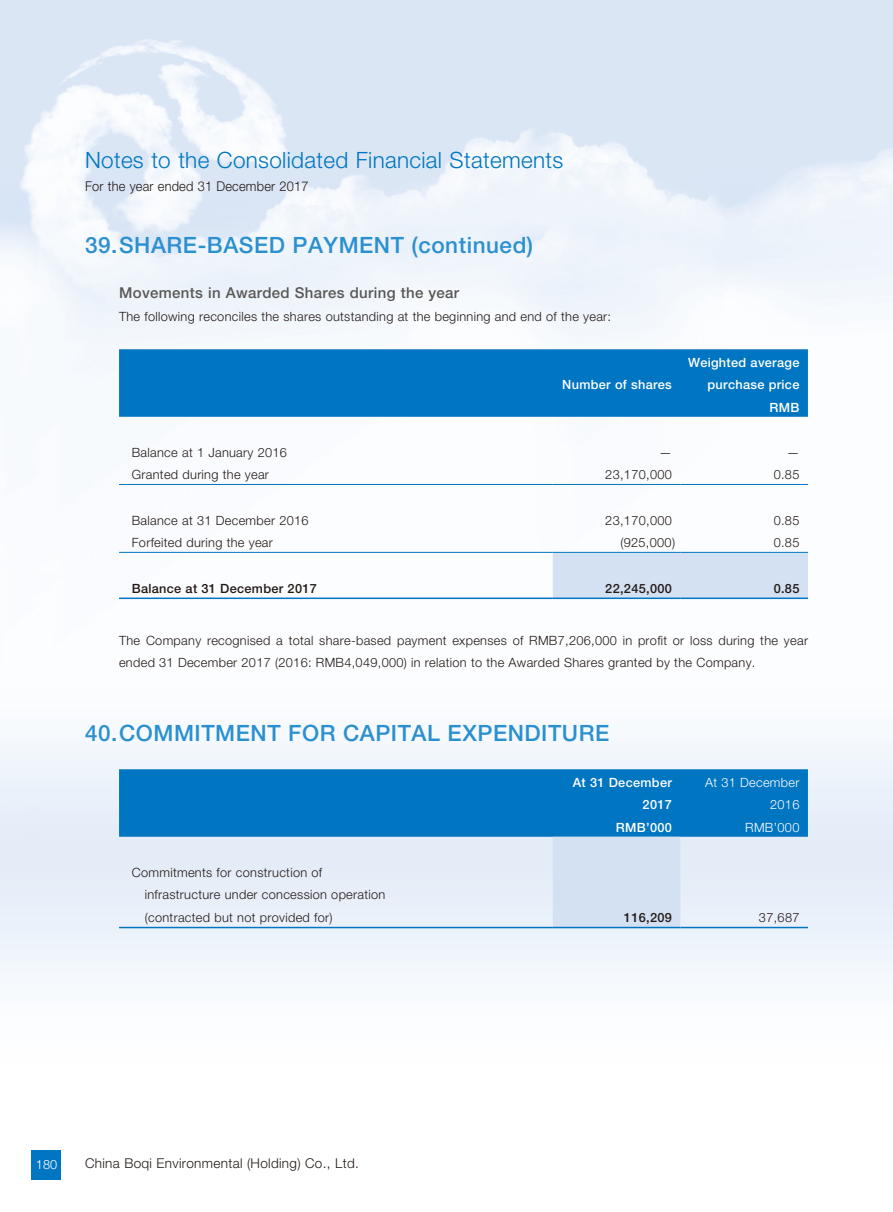
<style>
.page{position:relative;width:893px;height:1212px;background:#fff}
.page>*{position:absolute;margin:0;border:0;box-sizing:border-box;transform-origin:0 0}
.t1{font:500 22.5px "Helvetica Neue";letter-spacing:.025em;color:#2b90d0}
.t2{font:300 22.5px "Helvetica Neue";letter-spacing:.015em;color:#0075c1}
.t3{font:500 15px "Helvetica Neue";letter-spacing:.025em;color:#595857}
.t4{font:300 13.5px "Helvetica Neue";letter-spacing:.025em;color:#231916}
.t5{font:300 13.5px "Helvetica Neue";letter-spacing:.025em;color:#231916;scale:.95 1}
.t6{font:300 12.75px/22.5px "Helvetica Neue";letter-spacing:.025em;color:#231916}
.t7{font:500 12.75px/22.5px "Helvetica Neue";letter-spacing:.025em;color:#fff;text-align:right}
.t8{font:500 12.75px "Helvetica Neue";letter-spacing:.025em;color:#231916}
.t9{font:300 12.75px "Helvetica Neue";letter-spacing:.025em;color:#fff}
</style>
<div class="page">
<div style="left:32px;top:1150px;width:29px;height:29px;background:#0075c1"></div>
<div style="left:119px;top:349px;width:689px;height:68px;background:#0075c1"></div>
<div style="left:553px;top:553px;width:255px;height:44px;background:#d3e1f3"></div>
<hr style="left:119px;top:484px;width:434px;height:1px;background:#0075c1">
<hr style="left:553px;top:484px;width:127px;height:1px;background:#0075c1">
<hr style="left:680px;top:484px;width:128px;height:1px;background:#0075c1">
<hr style="left:119px;top:552px;width:434px;height:1px;background:#0075c1">
<hr style="left:553px;top:552px;width:127px;height:1px;background:#0075c1">
<hr style="left:680px;top:552px;width:128px;height:1px;background:#0075c1">
<hr style="left:119px;top:597px;width:434px;height:2px;background:#0075c1">
<hr style="left:553px;top:597px;width:127px;height:2px;background:#0075c1">
<hr style="left:680px;top:597px;width:128px;height:2px;background:#0075c1">
<div style="left:119px;top:769px;width:689px;height:68px;background:#0075c1"></div>
<div style="left:553px;top:837px;width:127px;height:90px;background:#d3e1f3"></div>
<hr style="left:119px;top:927px;width:434px;height:1px;background:#0075c1">
<hr style="left:553px;top:927px;width:127px;height:1px;background:#0075c1">
<hr style="left:680px;top:927px;width:128px;height:1px;background:#0075c1">
<h1 class="t2" style="left:85px;top:146px;width:480px">Notes to the Consolidated Financial Statements</h1>
<p class="t5" style="left:85px;top:178px;width:237px">For the year ended 31 December 2017</p>
<h1 class="t1" style="left:85px;top:232px;width:450px">39.SHARE-BASED PAYMENT (continued)</h1>
<p class="t3" style="left:119px;top:284px;width:342px">Movements in Awarded Shares during the year</p>
<p class="t6" style="left:119px;top:305px;width:494px">The following reconciles the shares outstanding at the beginning and end of the year:</p>
<p class="t7" style="left:562px;top:373px;width:111px">Number of shares</p>
<p class="t7" style="left:688px;top:351px;width:113px">Weighted average purchase price<br>RMB</p>
<p class="t6" style="left:132px;top:441px;width:157px">Balance at 1 January 2016</p>
<p class="t6" style="left:659px;top:441px;width:14px">—</p>
<p class="t6" style="left:787px;top:441px;width:14px">—</p>
<p class="t6" style="left:132px;top:463px;width:139px">Granted during the year</p>
<p class="t6" style="left:605px;top:463px;width:68px">23,170,000</p>
<p class="t6" style="left:774px;top:463px;width:27px">0.85</p>
<p class="t6" style="left:132px;top:509px;width:178px">Balance at 31 December 2016</p>
<p class="t6" style="left:605px;top:509px;width:68px">23,170,000</p>
<p class="t6" style="left:774px;top:509px;width:27px">0.85</p>
<p class="t6" style="left:132px;top:531px;width:143px">Forfeited during the year</p>
<p class="t6" style="left:620px;top:531px;width:56px">(925,000)</p>
<p class="t6" style="left:774px;top:531px;width:27px">0.85</p>
<p class="t8" style="left:132px;top:581px;width:187px">Balance at 31 December 2017</p>
<p class="t8" style="left:605px;top:581px;width:68px">22,245,000</p>
<p class="t8" style="left:774px;top:581px;width:27px">0.85</p>
<p class="t6" style="left:119px;top:629px;width:690px">The Company recognised a total share-based payment expenses of RMB7,206,000 in profit or loss during the year ended 31 December 2017 (2016: RMB4,049,000) in relation to the Awarded Shares granted by the Company.</p>
<h1 class="t1" style="left:85px;top:719px;width:526px">40.COMMITMENT FOR CAPITAL EXPENDITURE</h1>
<p class="t7" style="left:573px;top:771px;width:101px">At 31 December</p>
<p class="t9" style="left:705px;top:774px;width:96px">At 31 December</p>
<p class="t7" style="left:643px;top:793px;width:31px">2017</p>
<p class="t9" style="left:770px;top:797px;width:31px">2016</p>
<p class="t7" style="left:616px;top:816px;width:57px">RMB’000</p>
<p class="t9" style="left:745px;top:820px;width:56px">RMB’000</p>
<p class="t6" style="left:145px;top:861px;width:242px;text-indent:-13px">Commitments for construction of infrastructure under concession operation (contracted but not provided for)</p>
<p class="t8" style="left:624px;top:910px;width:49px">116,209</p>
<p class="t6" style="left:759px;top:906px;width:42px">37,687</p>
<p class="t9" style="left:36px;top:1156px;width:23px">180</p>
<p class="t4" style="left:85px;top:1155px;width:275px">China Boqi Environmental (Holding) Co., Ltd.</p>
</div>
